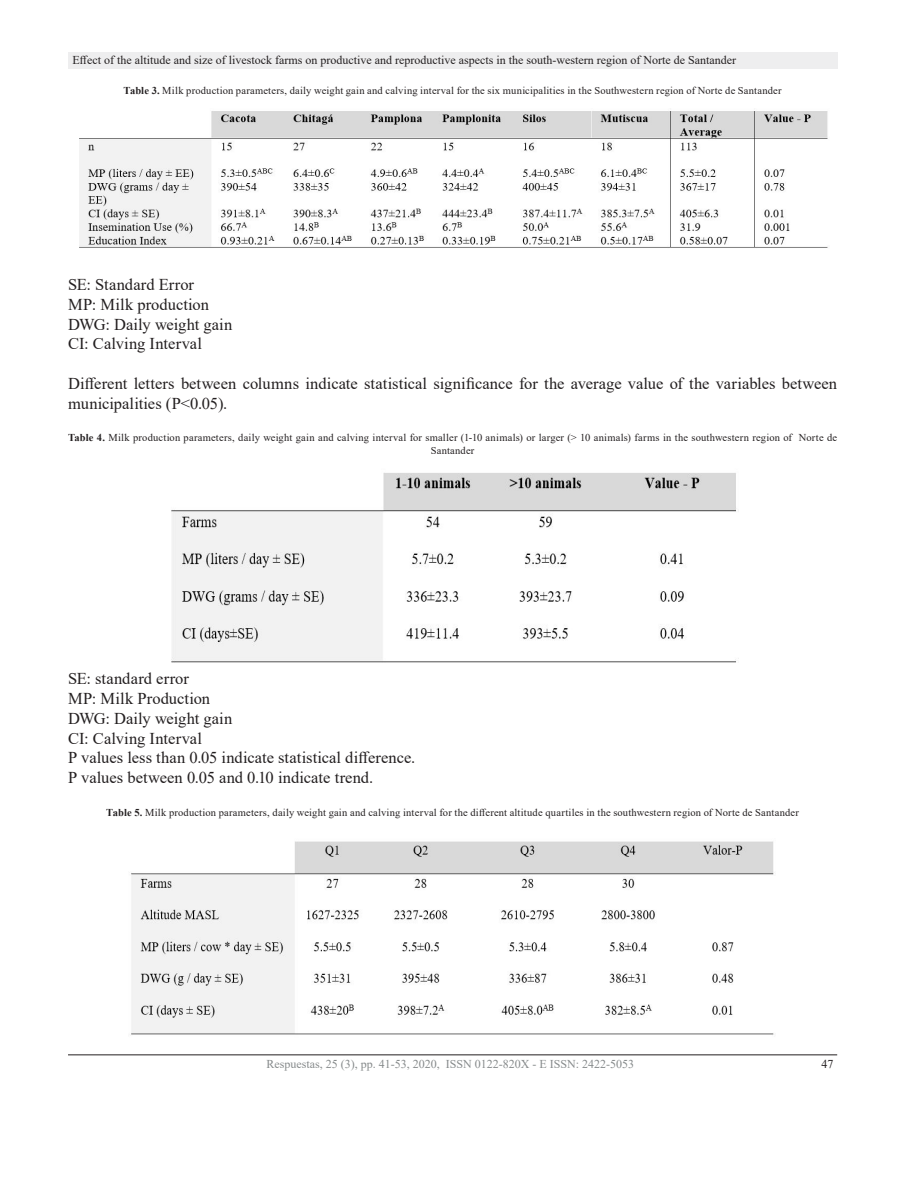
<style>
.page{position:relative;width:918px;height:1188px;background:#fff}
.page>*{position:absolute;margin:0;border:0;box-sizing:border-box;transform-origin:0 0}
.Estilo_de_párrafo_2{font:16.5px/19.8px "Times New Roman";color:#231f20}
.Titulos{font:16.5px "Times New Roman";color:#231f20}
.t1{font:12px "Times New Roman";color:#231f20}
.t2{font:12px "Times New Roman";color:#868a8b}
.Estilo_de_párrafo_2-2{font:10.5px/12.6px "Times New Roman";letter-spacing:.02em;color:#231f20;text-align:center}
.Titulos-2{font:10.5px "Times New Roman";letter-spacing:.02em;color:#231f20}
.s1{font-weight:700}
</style>
<div class="page">
<div style="left:68px;top:52px;width:769px;height:17px;background:#eeeeef"></div>
<hr style="left:68px;top:1054px;width:769px;height:1px;background:#231f20">
<img style="left:79px;top:111px;width:749px;height:137px">
<img style="left:171px;top:473px;width:568px;height:190px">
<img style="left:131px;top:841px;width:643px;height:194px">
<p class="t1" style="left:73px;top:51px;width:665px">Effect of the altitude and size of livestock farms on productive and reproductive aspects in the south-western region of Norte de Santander</p>
<p class="Estilo_de_párrafo_2-2" style="left:124px;top:84px;width:660px"><span class="s1">Table 3.</span> Milk production parameters, daily weight gain and calving interval for the six municipalities in the Southwestern region of Norte de Santander</p>
<p class="Estilo_de_párrafo_2" style="left:68px;top:274px;width:128px">SE: Standard Error</p>
<p class="Estilo_de_párrafo_2" style="left:68px;top:294px;width:143px">MP: Milk production</p>
<p class="Estilo_de_párrafo_2" style="left:68px;top:314px;width:166px">DWG: Daily weight gain</p>
<p class="Estilo_de_párrafo_2" style="left:68px;top:333px;width:135px">CI: Calving Interval</p>
<p class="Estilo_de_párrafo_2" style="left:68px;top:373px;width:771px">Different letters between columns indicate statistical significance for the average value of the variables between municipalities (P&lt;0.05).</p>
<p class="Estilo_de_párrafo_2-2" style="left:68px;top:431px;width:771px"><span class="s1">Table 4.</span> Milk production parameters, daily weight gain and calving interval for smaller (1-10 animals) or larger (&gt; 10 animals) farms in the southwestern region of Norte de<br>Santander</p>
<p class="Titulos" style="left:68px;top:667px;width:122px">SE: standard error</p>
<p class="Titulos" style="left:68px;top:687px;width:144px">MP: Milk Production</p>
<p class="Titulos" style="left:68px;top:707px;width:166px">DWG: Daily weight gain</p>
<p class="Titulos" style="left:68px;top:726px;width:135px">CI: Calving Interval</p>
<p class="Titulos" style="left:68px;top:746px;width:349px">P values less than 0.05 indicate statistical difference.</p>
<p class="Titulos" style="left:68px;top:766px;width:307px">P values between 0.05 and 0.10 indicate trend.</p>
<p class="Titulos-2" style="left:106px;top:805px;width:694px"><span class="s1">Table 5.</span> Milk production parameters, daily weight gain and calving interval for the different altitude quartiles in the southwestern region of Norte de Santander</p>
<p class="t2" style="left:266px;top:1056px;width:369px">Respuestas, 25 (3), pp. 41-53, 2020, ISSN 0122-820X - E ISSN: 2422-5053</p>
<p class="t1" style="left:821px;top:1056px;width:13px">47</p>
</div>
